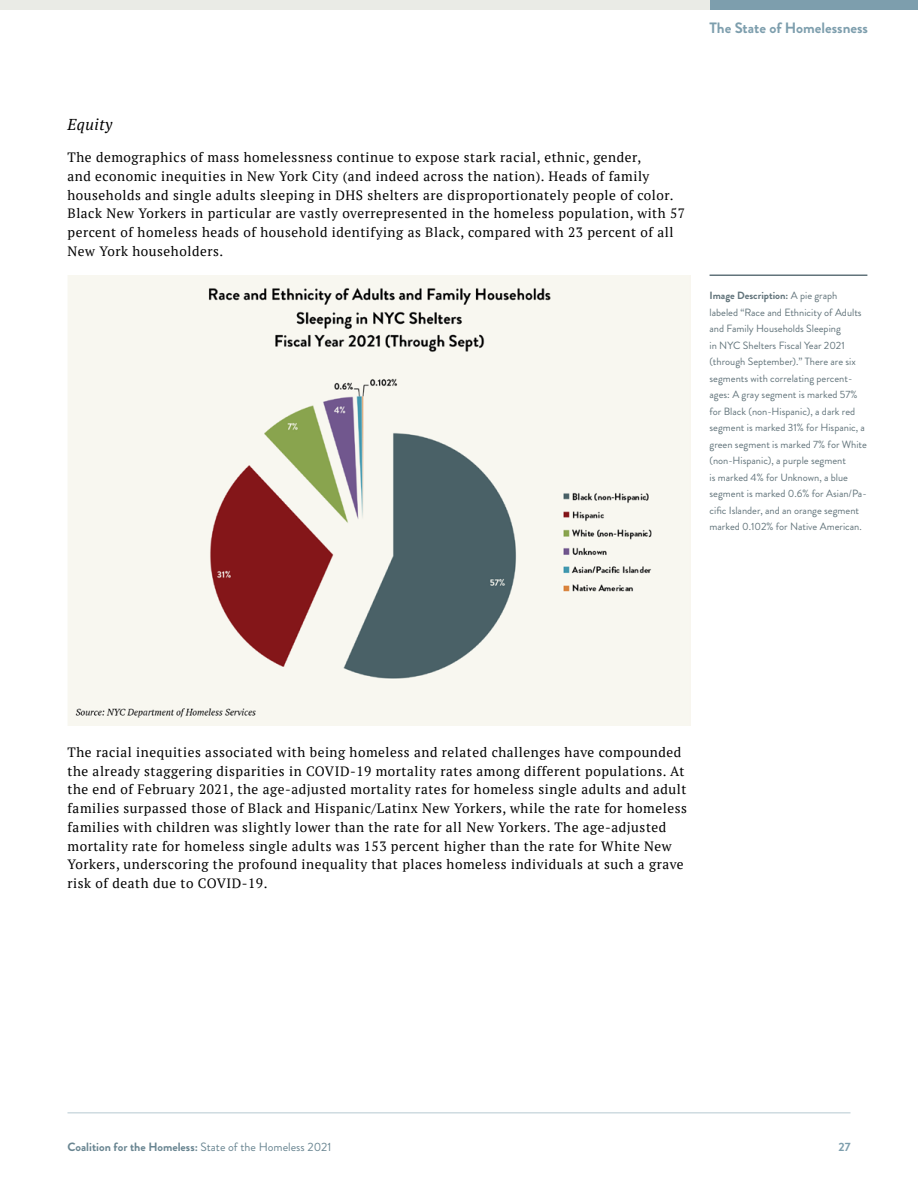
<style>
.page{position:relative;width:918px;height:1188px;background:#fff}
.page>*{position:absolute;margin:0;border:0;box-sizing:border-box;transform-origin:0 0}
.Body_-_Large{font:italic 15.75px "PT Serif";letter-spacing:.03em;color:#000}
.Section_Title_-_Top{font:700 15px "Brandon Grotesque";color:#7d9ead}
.Body_-_1{font:13.5px/18.8px "PT Serif";letter-spacing:.04em;color:#000}
.t1{font:700 12px "Brandon Grotesque";color:#698591}
.t2{font:700 12px "Brandon Grotesque";color:#7d9ead}
.Chart_Description{font:10.5px/16.5px "Brandon Grotesque";color:#62747b}
.s1{font-weight:700}
.s2{font-weight:400}
</style>
<div class="page">
<hr style="left:68px;top:1112px;width:782px;height:1px;background:#becfd6">
<div style="left:710px;top:0;width:208px;height:10px;background:#7d9ead"></div>
<div style="left:0;top:0;width:710px;height:10px;background:#eaebe6"></div>
<img style="left:68px;top:275px;width:622px;height:451px">
<hr style="left:710px;top:274px;width:157px;height:2px;background:#62747b">
<p class="Section_Title_-_Top" style="left:710px;top:18px;width:160px">The State of Homelessness</p>
<p class="Body_-_Large" style="left:68px;top:114px;width:46px">Equity</p>
<p class="Body_-_1" style="left:68px;top:148px;width:619px">The demographics of mass homelessness continue to expose stark racial, ethnic, gender,<br>and economic inequities in New York City (and indeed across the nation). Heads of family households and single adults sleeping in DHS shelters are disproportionately people of color.<br>Black New Yorkers in particular are vastly overrepresented in the homeless population, with 57 percent of homeless heads of household identifying as Black, compared with 23 percent of all New York householders.</p>
<p class="Chart_Description" style="left:710px;top:288px;width:159px"><span class="s1">Image Description:</span> A pie graph labeled “Race and Ethnicity of Adults and Family Households Sleeping<br>in NYC Shelters Fiscal Year 2021 (through September).” There are six segments with correlating percent&shy;ages: A gray segment is marked 57% for Black (non-Hispanic), a dark red segment is marked 31% for Hispanic, a green segment is marked 7% for White (non-Hispanic), a purple segment<br>is marked 4% for Unknown, a blue segment is marked 0.6% for Asian/Pa&shy;cific Islander, and an orange segment marked 0.102% for Native American.</p>
<p class="Body_-_1" style="left:68px;top:742px;width:621px">The racial inequities associated with being homeless and related challenges have compounded the already staggering disparities in COVID-19 mortality rates among different populations. At the end of February 2021, the age-adjusted mortality rates for homeless single adults and adult families surpassed those of Black and Hispanic/Latinx New Yorkers, while the rate for homeless families with children was slightly lower than the rate for all New Yorkers. The age-adjusted mortality rate for homeless single adults was 153 percent higher than the rate for White New Yorkers, underscoring the profound inequality that places homeless individuals at such a grave risk of death due to COVID-19.</p>
<p class="t1" style="left:68px;top:1138px;width:265px">Coalition for the Homeless: <span class="s2">State of the Homeless 2021</span></p>
<p class="t2" style="left:838px;top:1138px;width:14px">27</p>
</div>
